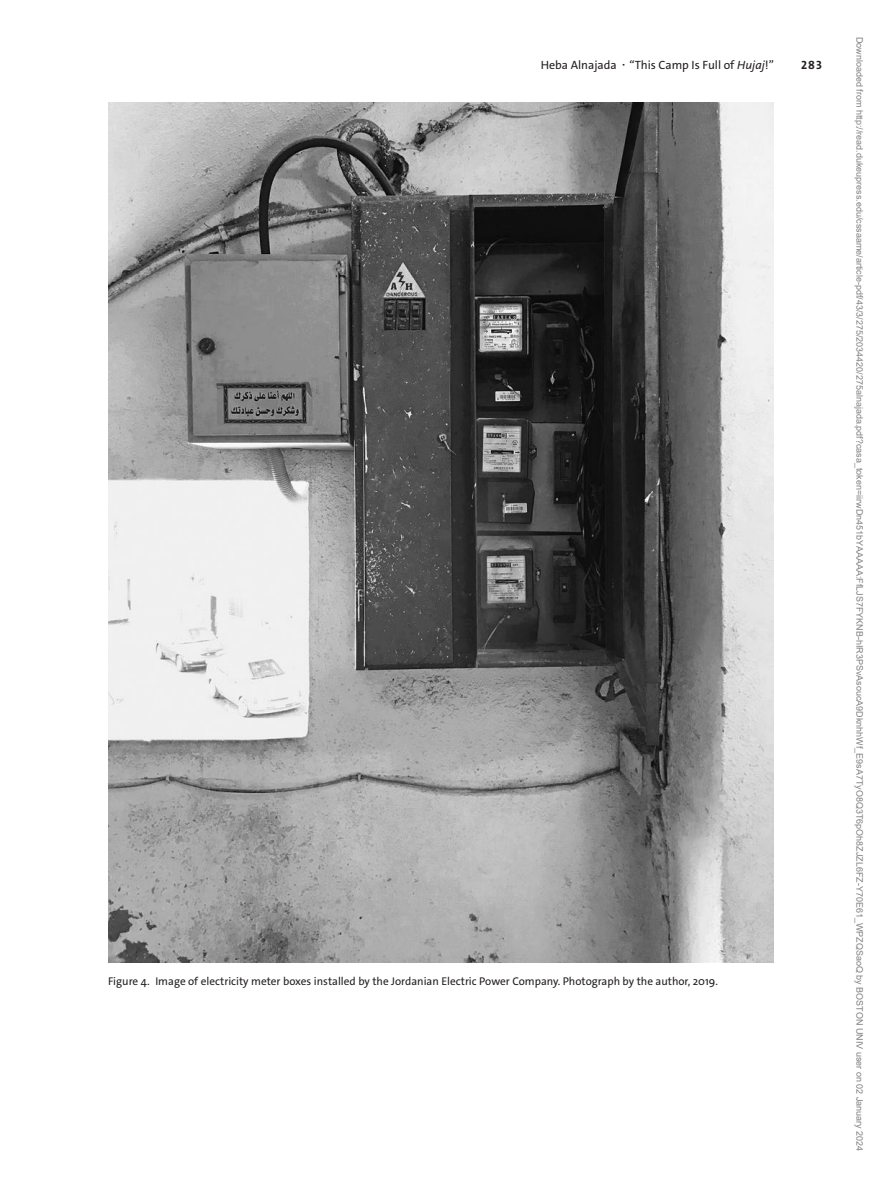
<style>
.page{position:relative;width:891px;height:1188px;background:#fff}
.page>*{position:absolute;margin:0;border:0;box-sizing:border-box;transform-origin:0 0}
.t1{font:12px "The Sans C4 s";color:#231f20}
.t2{font:700 12px "The Sans C4 s";color:#231f20}
.t3{font:11.25px "The Sans C4 s";color:#231f20}
.t4{font:9px "Arial";color:#808080}
.s1{font-size:7.5px}
.s2{font-style:italic}
</style>
<div class="page">
<img style="left:108px;top:102px;width:666px;height:860px">
<h1 class="t1" style="left:541px;top:57px;width:235px">Heba Alnajada <span class="s1">•</span> “This Camp Is Full of <span class="s2">Hujaj</span>!”</h1>
<h1 class="t2" style="left:801px;top:57px;width:22px">283</h1>
<p class="t3" style="left:108px;top:974px;width:612px">Figure 4. Image of electricity meter boxes installed by the Jordanian Electric Power Company. Photograph by the author, 2019.</p>
<p class="t4" style="left:863px;top:37px;width:1116px;rotate:90deg">Downloaded from http://read.dukeupress.edu/cssaame/article-pdf/43/3/275/2034420/275alnajada.pdf?casa_token=iirwDn451bYAAAAA:FfLJS7FYKNB-hIR3PSvAsoucA9DknhhWf_E9sA7TyO8Q3T6pOh8ZJZL6FZ-Y70E61_WPZQSaoQ by BOSTON UNIV user on 02 January 2024</p>
</div>
